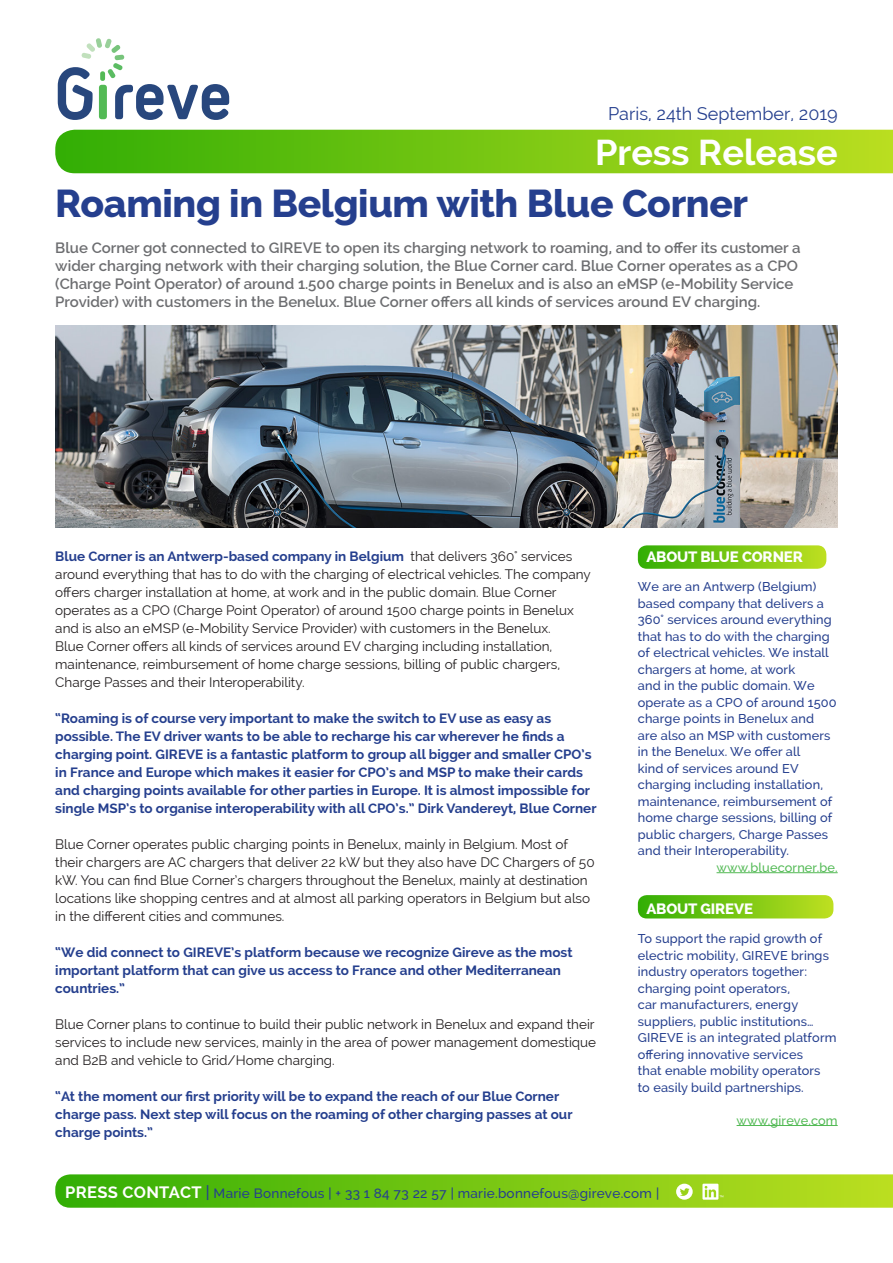
<style>
.page{position:relative;width:893px;height:1263px;background:#fff}
.page>*{position:absolute;margin:0;border:0;box-sizing:border-box;transform-origin:0 0}
.t1{font:800 39px "Raleway";letter-spacing:-.01em;color:#253f8e}
.t2{font:700 36px "Raleway";color:#fff}
.t3{font:18px "Raleway";color:#253f8e}
.t4{font:600 15px/18px "Raleway";color:#6c6d70}
.t5{font:800 15px "Raleway";letter-spacing:-.01em;color:#fff}
.t6{font:13.5px/18px "Raleway";color:#231f20}
.t7{font:700 13.5px/18px "Raleway";color:#253f8e}
.t8{font:500 13.5px "Raleway";letter-spacing:.02em;color:#253f8e}
.t9{font:500 12.75px/16.5px "Raleway";letter-spacing:.01em;color:#253f8e}
.t10{font:500 12.75px "Raleway";letter-spacing:.01em;color:#53ba55}
.s1{font-weight:700;color:#253f8e}
.s2{font-weight:700;font-size:16.5px;color:#fff}
.s3{font-size:16.5px}
</style>
<div class="page">
<svg style="left:58px;top:38px;width:171px;height:82px"></svg>
<svg style="left:55px;top:130px;width:838px;height:43px;background:#76c613"></svg>
<svg style="left:638px;top:545px;width:188px;height:24px;background:#7dc81b"></svg>
<svg style="left:638px;top:895px;width:195px;height:23px;background:#7ac716"></svg>
<hr style="left:716px;top:872px;width:122px;height:1px;background:#53ba55">
<hr style="left:737px;top:1125px;width:101px;height:1px;background:#53ba55">
<svg style="left:55px;top:1174px;width:838px;height:34px;background:#7bc81b"></svg>
<img style="left:55px;top:325px;width:783px;height:202px">
<h3 class="t3" style="left:608px;top:103px;width:231px">Paris, 24th September, 2019</h3>
<h2 class="t2" style="left:595px;top:131px;width:244px">Press Release</h2>
<h1 class="t1" style="left:55px;top:181px;width:694px">Roaming in Belgium with Blue Corner</h1>
<p class="t4" style="left:55px;top:239px;width:747px">Blue Corner got connected to GIREVE to open its charging network to roaming, and to offer its customer a wider charging network with their charging solution, the Blue Corner card. Blue Corner operates as a CPO (Charge Point Operator) of around 1.500 charge points in Benelux and is also an eMSP (e-Mobility Service Provider) with customers in the Benelux. Blue Corner offers all kinds of services around EV charging.</p>
<p class="t6" style="left:55px;top:547px;width:537px"><span class="s1">Blue Corner is an Antwerp-based company in Belgium</span> that delivers 360° services around everything that has to do with the charging of electrical vehicles. The company offers charger installation at home, at work and in the public domain. Blue Corner operates as a CPO (Charge Point Operator) of around 1500 charge points in Benelux and is also an eMSP (e-Mobility Service Provider) with customers in the Benelux.<br>Blue Corner offers all kinds of services around EV charging including installation, maintenance, reimbursement of home charge sessions, billing of public chargers, Charge Passes and their Interoperability.</p>
<p class="t7" style="left:55px;top:709px;width:543px">“Roaming is of course very important to make the switch to EV use as easy as possible. The EV driver wants to be able to recharge his car wherever he finds a charging point. GIREVE is a fantastic platform to group all bigger and smaller CPO’s in France and Europe which makes it easier for CPO’s and MSP to make their cards and charging points available for other parties in Europe. It is almost impossible for single MSP’s to organise interoperability with all CPO’s.” Dirk Vandereyt, Blue Corner</p>
<p class="t6" style="left:55px;top:835px;width:541px">Blue Corner operates public charging points in Benelux, mainly in Belgium. Most of their chargers are AC chargers that deliver 22 kW but they also have DC Chargers of 50 kW. You can find Blue Corner’s chargers throughout the Benelux, mainly at destination locations like shopping centres and at almost all parking operators in Belgium but also in the different cities and communes.</p>
<p class="t7" style="left:55px;top:943px;width:519px">“We did connect to GIREVE’s platform because we recognize Gireve as the most important platform that can give us access to France and other Mediterranean countries.”</p>
<p class="t6" style="left:55px;top:1015px;width:542px;text-align:justify">Blue Corner plans to continue to build their public network in Benelux and expand their services to include new services, mainly in the area of power management domestique and B2B and vehicle to Grid/Home charging.</p>
<p class="t7" style="left:55px;top:1087px;width:519px">“At the moment our first priority will be to expand the reach of our Blue Corner charge pass. Next step will focus on the roaming of other charging passes at our charge points.”</p>
<p class="t5" style="left:646px;top:548px;width:158px">ABOUT BLUE CORNER</p>
<p class="t9" style="left:638px;top:578px;width:200px">We are an Antwerp (Belgium) based company that delivers a<br>360° services around everything that has to do with the charging of electrical vehicles. We install chargers at home, at work<br>and in the public domain. We operate as a CPO of around 1500 charge points in Benelux and are also an MSP with customers in the Benelux. We offer all<br>kind of services around EV charging including installation, maintenance, reimbursement of home charge sessions, billing of public chargers, Charge Passes and their Interoperability.</p>
<p class="t10" style="left:716px;top:860px;width:123px">www.bluecorner.be.</p>
<p class="t5" style="left:646px;top:900px;width:108px">ABOUT GIREVE</p>
<p class="t9" style="left:638px;top:930px;width:200px">To support the rapid growth of electric mobility, GIREVE brings industry operators together: charging point operators,<br>car manufacturers, energy suppliers, public institutions…<br>GIREVE is an integrated platform offering innovative services<br>that enable mobility operators<br>to easily build partnerships.</p>
<p class="t10" style="left:737px;top:1113px;width:103px">www.gireve.com</p>
<p class="t8" style="left:65px;top:1185px;width:595px"><span class="s2">PRESS CONTACT</span> <span class="s3">|</span> Marie Bonnefous | + 33 1 84 73 22 57 | marie.bonnefous@gireve.com |</p>
</div>
